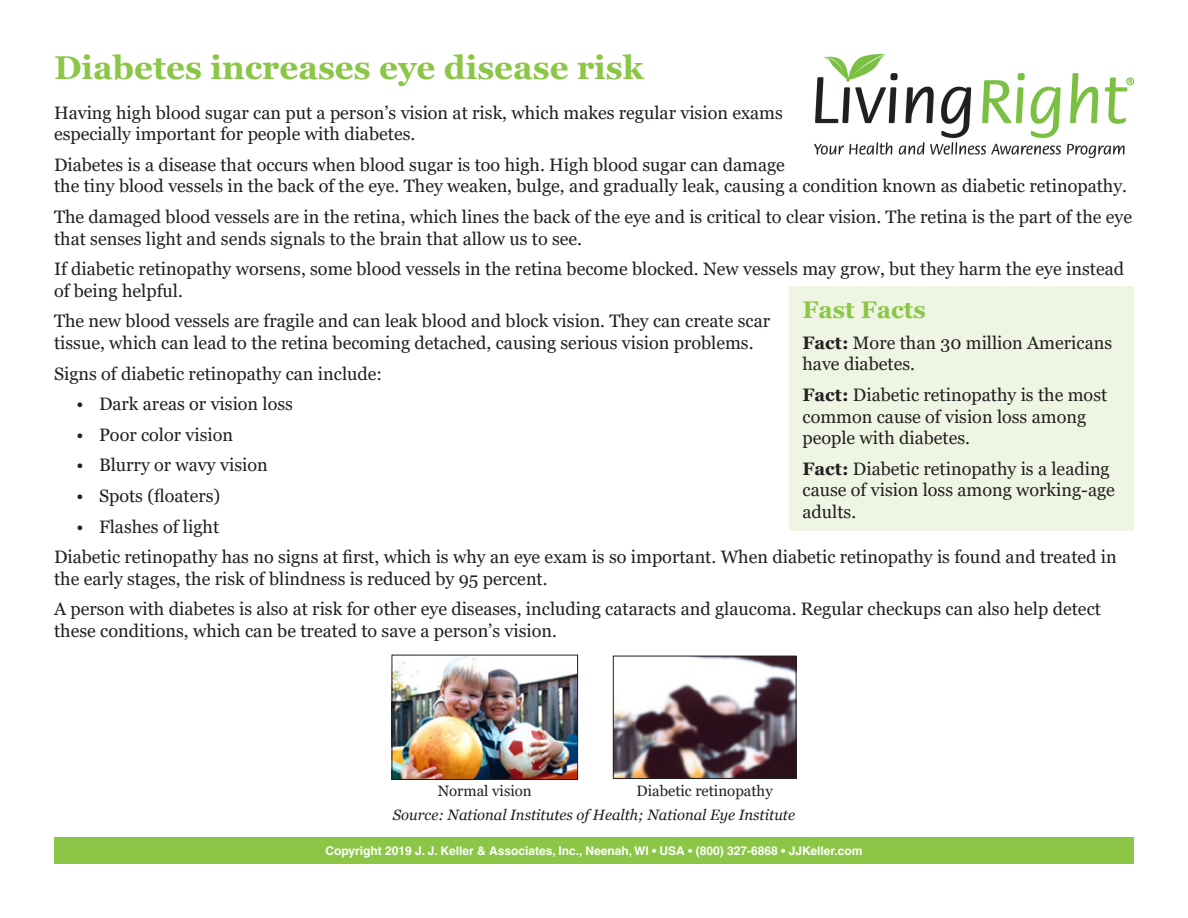
<style>
.page{position:relative;width:1188px;height:918px;background:#fff}
.page>*{position:absolute;margin:0;border:0;box-sizing:border-box;transform-origin:0 0}
.Heading_1{font:700 33px "Georgia";color:#8bc646}
.Heading_2{font:700 24px "Georgia";color:#8bc646}
.Body{font:18px/21.6px "Georgia";color:#231f20}
.Body-2{font:italic 15px "Georgia";color:#231f20}
.Body-3{font:15px "Georgia";color:#231f20}
.t1{font:700 12px "Helvetica LT Pro";color:#fff}
.s1{font-weight:700}
</style>
<div class="page">
<img style="left:815px;top:54px;width:319px;height:103px">
<div style="left:54px;top:837px;width:1080px;height:27px;background:#8bc646"></div>
<div style="left:789px;top:286px;width:345px;height:245px;background:#eef6e3"></div>
<img style="left:394px;top:657px;width:182px;height:121px">
<div style="left:392px;top:655px;width:186px;height:125px;border:1px solid #231f20"></div>
<img style="left:615px;top:658px;width:179px;height:119px">
<div style="left:613px;top:656px;width:183px;height:123px;border:1px solid #231f20"></div>
<p class="Heading_1" style="left:54px;top:46px;width:591px">Diabetes increases eye disease risk</p>
<p class="Body" style="left:54px;top:102px;width:730px">Having high blood sugar can put a person’s vision at risk, which makes regular vision exams especially important for people with diabetes.</p>
<p class="Body" style="left:54px;top:154px;width:1075px">Diabetes is a disease that occurs when blood sugar is too high. High blood sugar can damage<br>the tiny blood vessels in the back of the eye. They weaken, bulge, and gradually leak, causing a condition known as diabetic retinopathy.</p>
<p class="Body" style="left:54px;top:206px;width:1080px">The damaged blood vessels are in the retina, which lines the back of the eye and is critical to clear vision. The retina is the part of the eye that senses light and sends signals to the brain that allow us to see.</p>
<p class="Body" style="left:54px;top:259px;width:1072px">If diabetic retinopathy worsens, some blood vessels in the retina become blocked. New vessels may grow, but they harm the eye instead of being helpful.</p>
<p class="Body" style="left:54px;top:311px;width:718px">The new blood vessels are fragile and can leak blood and block vision. They can create scar tissue, which can lead to the retina becoming detached, causing serious vision problems.</p>
<p class="Body" style="left:54px;top:363px;width:330px">Signs of diabetic retinopathy can include:</p>
<p class="Body" style="left:76px;top:394px;width:218px">• Dark areas or vision loss</p>
<p class="Body" style="left:76px;top:424px;width:158px">• Poor color vision</p>
<p class="Body" style="left:76px;top:455px;width:193px">• Blurry or wavy vision</p>
<p class="Body" style="left:76px;top:485px;width:145px">• Spots (floaters)</p>
<p class="Body" style="left:76px;top:516px;width:144px">• Flashes of light</p>
<p class="Body" style="left:54px;top:547px;width:1064px">Diabetic retinopathy has no signs at first, which is why an eye exam is so important. When diabetic retinopathy is found and treated in the early stages, the risk of blindness is reduced by 95 percent.</p>
<p class="Body" style="left:54px;top:599px;width:1049px">A person with diabetes is also at risk for other eye diseases, including cataracts and glaucoma. Regular checkups can also help detect these conditions, which can be treated to save a person’s vision.</p>
<p class="Heading_2" style="left:802px;top:294px;width:125px">Fast Facts</p>
<p class="Body" style="left:802px;top:332px;width:311px"><span class="s1">Fact:</span> More than 30 million Americans have diabetes.</p>
<p class="Body" style="left:802px;top:384px;width:306px"><span class="s1">Fact:</span> Diabetic retinopathy is the most common cause of vision loss among people with diabetes.</p>
<p class="Body" style="left:802px;top:458px;width:314px"><span class="s1">Fact:</span> Diabetic retinopathy is a leading cause of vision loss among working-age adults.</p>
<p class="Body-3" style="left:438px;top:781px;width:96px">Normal vision</p>
<p class="Body-3" style="left:637px;top:781px;width:138px">Diabetic retinopathy</p>
<p class="Body-2" style="left:393px;top:806px;width:404px">Source: National Institutes of Health; National Eye Institute</p>
<p class="t1" style="left:325px;top:843px;width:539px">Copyright 2019 J. J. Keller &amp; Associates, Inc., Neenah, WI • USA • (800) 327-6868 • JJKeller.com</p>
</div>
